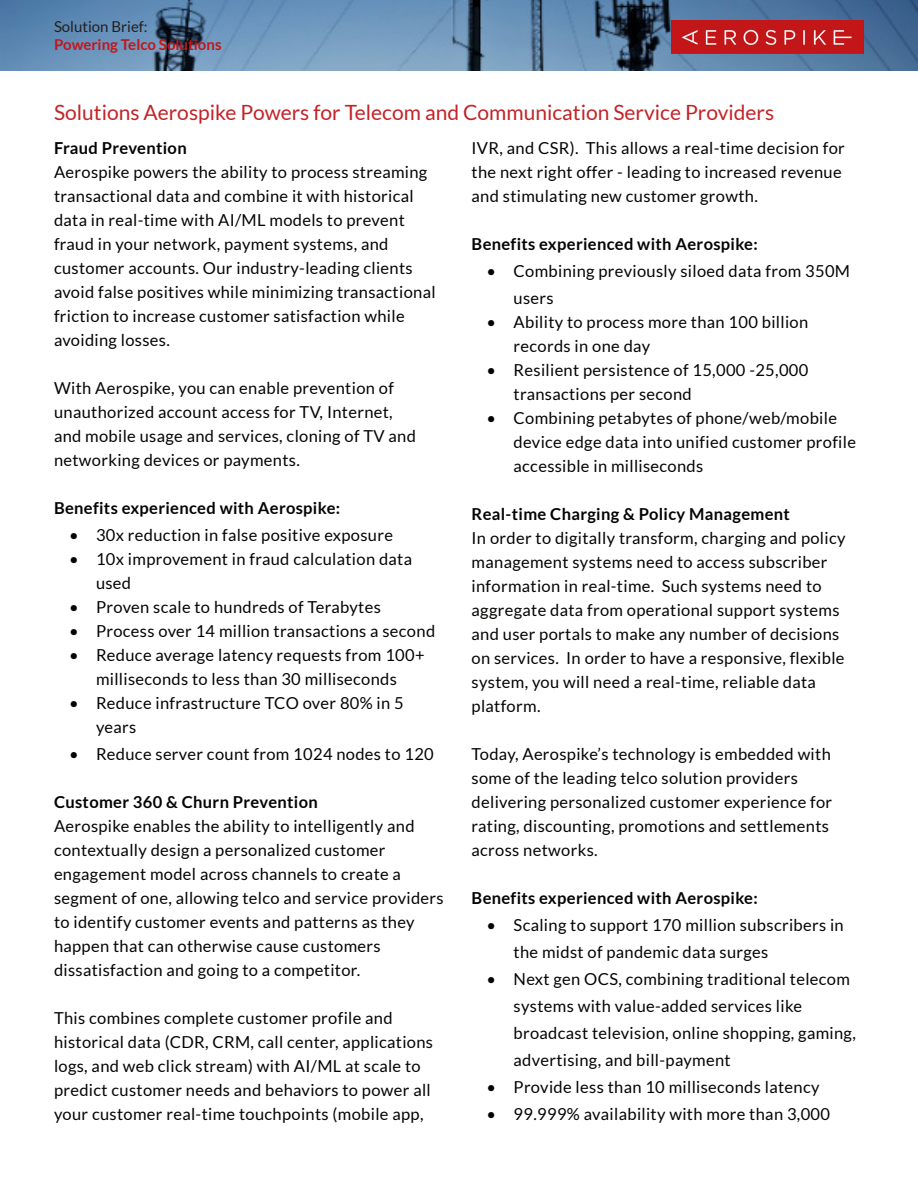
<style>
.page{position:relative;width:918px;height:1188px;background:#fff}
.page>*{position:absolute;margin:0;border:0;box-sizing:border-box;transform-origin:0 0}
.t1{font:21px "Lato";color:#c32327}
.t2{font:16.5px/24px "Lato";letter-spacing:.02em;color:#040503}
.t3{font:700 16.5px "Lato";letter-spacing:.02em;color:#040503}
.t4{font:700 15px "Lato";color:#c31618}
.t5{font:15px "Lato";color:#231f20}
</style>
<div class="page">
<img style="left:0;top:0;width:918px;height:71px">
<img style="left:672px;top:20px;width:192px;height:34px">
<p class="t5" style="left:54px;top:19px;width:95px">Solution Brief:</p>
<p class="t4" style="left:54px;top:36px;width:169px">Powering Telco Solutions</p>
<p class="t1" style="left:54px;top:100px;width:722px">Solutions Aerospike Powers for Telecom and Communication Service Providers</p>
<p class="t3" style="left:54px;top:138px;width:134px">Fraud Prevention</p>
<p class="t2" style="left:54px;top:160px;width:383px">Aerospike powers the ability to process streaming transactional data and combine it with historical data in real-time with AI/ML models to prevent fraud in your network, payment systems, and customer accounts. Our industry-leading clients avoid false positives while minimizing transactional friction to increase customer satisfaction while avoiding losses.</p>
<p class="t2" style="left:54px;top:376px;width:364px">With Aerospike, you can enable prevention of unauthorized account access for TV, Internet, and mobile usage and services, cloning of TV and networking devices or payments.</p>
<p class="t3" style="left:54px;top:498px;width:288px">Benefits experienced with Aerospike:</p>
<p class="t2" style="left:69px;top:523px;width:326px">• 30x reduction in false positive exposure</p>
<p class="t2" style="left:96px;top:547px;width:318px;text-indent:-27px">• 10x improvement in fraud calculation data used</p>
<p class="t2" style="left:69px;top:595px;width:313px">• Proven scale to hundreds of Terabytes</p>
<p class="t2" style="left:69px;top:619px;width:368px">• Process over 14 million transactions a second</p>
<p class="t2" style="left:69px;top:643px;width:357px;text-align:center">• Reduce average latency requests from 100+ milliseconds to less than 30 milliseconds</p>
<p class="t2" style="left:96px;top:691px;width:309px;text-indent:-27px">• Reduce infrastructure TCO over 80% in 5 years</p>
<p class="t2" style="left:69px;top:742px;width:366px">• Reduce server count from 1024 nodes to 120</p>
<p class="t3" style="left:54px;top:792px;width:265px">Customer 360 &amp; Churn Prevention</p>
<p class="t2" style="left:54px;top:814px;width:391px">Aerospike enables the ability to intelligently and contextually design a personalized customer engagement model across channels to create a segment of one, allowing telco and service providers to identify customer events and patterns as they happen that can otherwise cause customers dissatisfaction and going to a competitor.</p>
<p class="t2" style="left:54px;top:1006px;width:381px">This combines complete customer profile and historical data (CDR, CRM, call center, applications logs, and web click stream) with AI/ML at scale to predict customer needs and behaviors to power all your customer real-time touchpoints (mobile app,</p>
<p class="t2" style="left:472px;top:136px;width:375px">IVR, and CSR). This allows a real-time decision for the next right offer - leading to increased revenue and stimulating new customer growth.</p>
<p class="t3" style="left:472px;top:234px;width:288px">Benefits experienced with Aerospike:</p>
<p class="t2" style="left:514px;top:257px;width:338px;line-height:27px;text-indent:-27px">• Combining previously siloed data from 350M users</p>
<p class="t2" style="left:514px;top:310px;width:296px;text-indent:-27px">• Ability to process more than 100 billion records in one day</p>
<p class="t2" style="left:514px;top:358px;width:296px;text-indent:-27px">• Resilient persistence of 15,000 -25,000 transactions per second</p>
<p class="t2" style="left:514px;top:406px;width:344px;text-indent:-27px">• Combining petabytes of phone/web/mobile device edge data into unified customer profile accessible in milliseconds</p>
<p class="t3" style="left:472px;top:504px;width:320px">Real-time Charging &amp; Policy Management</p>
<p class="t2" style="left:472px;top:526px;width:375px">In order to digitally transform, charging and policy management systems need to access subscriber information in real-time. Such systems need to aggregate data from operational support systems and user portals to make any number of decisions on services. In order to have a responsive, flexible system, you will need a real-time, reliable data platform.</p>
<p class="t2" style="left:472px;top:742px;width:362px">Today, Aerospike’s technology is embedded with some of the leading telco solution providers delivering personalized customer experience for rating, discounting, promotions and settlements across networks.</p>
<p class="t3" style="left:472px;top:888px;width:288px">Benefits experienced with Aerospike:</p>
<p class="t2" style="left:514px;top:911px;width:332px;line-height:27px;text-indent:-27px">• Scaling to support 170 million subscribers in the midst of pandemic data surges</p>
<p class="t2" style="left:514px;top:965px;width:344px;line-height:27px;text-indent:-27px">• Next gen OCS, combining traditional telecom systems with value-added services like broadcast television, online shopping, gaming, advertising, and bill-payment</p>
<p class="t2" style="left:487px;top:1075px;width:334px">• Provide less than 10 milliseconds latency</p>
<p class="t2" style="left:487px;top:1102px;width:345px">• 99.999% availability with more than 3,000</p>
</div>
